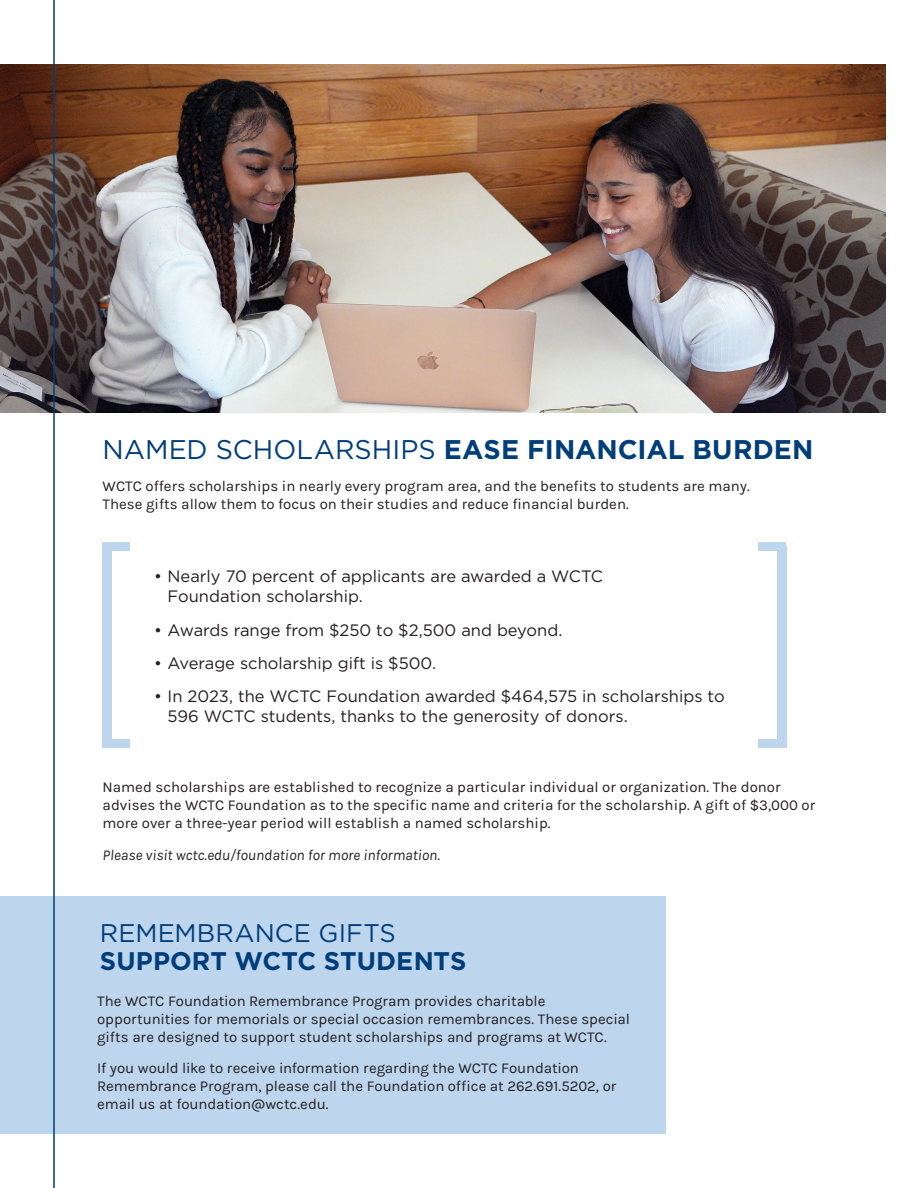
<style>
.page{position:relative;width:918px;height:1188px;background:#fff}
.page>*{position:absolute;margin:0;border:0;box-sizing:border-box;transform-origin:0 0}
.large_headings{font:700 27px "Gotham";letter-spacing:.005em;color:#003e7a}
.large_headings-2{font:700 25.5px "Gotham";color:#003e7a}
.large_headings-3{font:25.5px "Gotham";letter-spacing:.005em;color:#003e7a}
.t1{font:16.5px/19.8px "Gotham";color:#231f20}
.paragraph_text{font:15px/18px "Karla";color:#231f20}
.t2{font:italic 15px "Karla";color:#231f20}
.s1{font-weight:400}
</style>
<div class="page">
<div style="left:0;top:897px;width:665px;height:237px;background:#bed5ee"></div>
<img style="left:0;top:65px;width:886px;height:347px">
<hr style="left:53px;top:0;width:2px;height:1188px;background:#003e7a">
<div style="left:103px;top:546px;width:9px;height:201px;background:#bed5ee"></div>
<div style="left:103px;top:542px;width:27px;height:9px;background:#bed5ee"></div>
<div style="left:103px;top:739px;width:27px;height:8px;background:#bed5ee"></div>
<div style="left:777px;top:546px;width:9px;height:201px;background:#bed5ee"></div>
<div style="left:759px;top:542px;width:27px;height:9px;background:#bed5ee"></div>
<div style="left:759px;top:739px;width:27px;height:8px;background:#bed5ee"></div>
<p class="large_headings" style="left:103px;top:431px;width:713px"><span class="s1">NAMED SCHOLARSHIPS</span> EASE FINANCIAL BURDEN</p>
<p class="paragraph_text" style="left:103px;top:477px;width:649px">WCTC offers scholarships in nearly every program area, and the benefits to students are many.<br>These gifts allow them to focus on their studies and reduce financial burden.</p>
<p class="t1" style="left:168px;top:566px;width:437px;text-indent:-14px">• Nearly 70 percent of applicants are awarded a WCTC<br>Foundation scholarship.</p>
<p class="t1" style="left:154px;top:619px;width:410px">• Awards range from $250 to $2,500 and beyond.</p>
<p class="t1" style="left:154px;top:653px;width:283px">• Average scholarship gift is $500.</p>
<p class="t1" style="left:168px;top:686px;width:559px;text-indent:-14px">• In 2023, the WCTC Foundation awarded $464,575 in scholarships to<br>596 WCTC students, thanks to the generosity of donors.</p>
<p class="paragraph_text" style="left:103px;top:779px;width:714px">Named scholarships are established to recognize a particular individual or organization. The donor advises the WCTC Foundation as to the specific name and criteria for the scholarship. A gift of $3,000 or more over a three-year period will establish a named scholarship.</p>
<p class="t2" style="left:103px;top:847px;width:339px">Please visit wctc.edu/foundation for more information.</p>
<p class="large_headings-3" style="left:100px;top:916px;width:297px">REMEMBRANCE GIFTS</p>
<p class="large_headings-2" style="left:100px;top:944px;width:368px">SUPPORT WCTC STUDENTS</p>
<p class="paragraph_text" style="left:97px;top:992px;width:534px">The WCTC Foundation Remembrance Program provides charitable opportunities for memorials or special occasion remembrances. These special gifts are designed to support student scholarships and programs at WCTC.</p>
<p class="paragraph_text" style="left:97px;top:1059px;width:521px">If you would like to receive information regarding the WCTC Foundation<br>Remembrance Program, please call the Foundation office at 262.691.5202, or email us at foundation@wctc.edu.</p>
</div>
